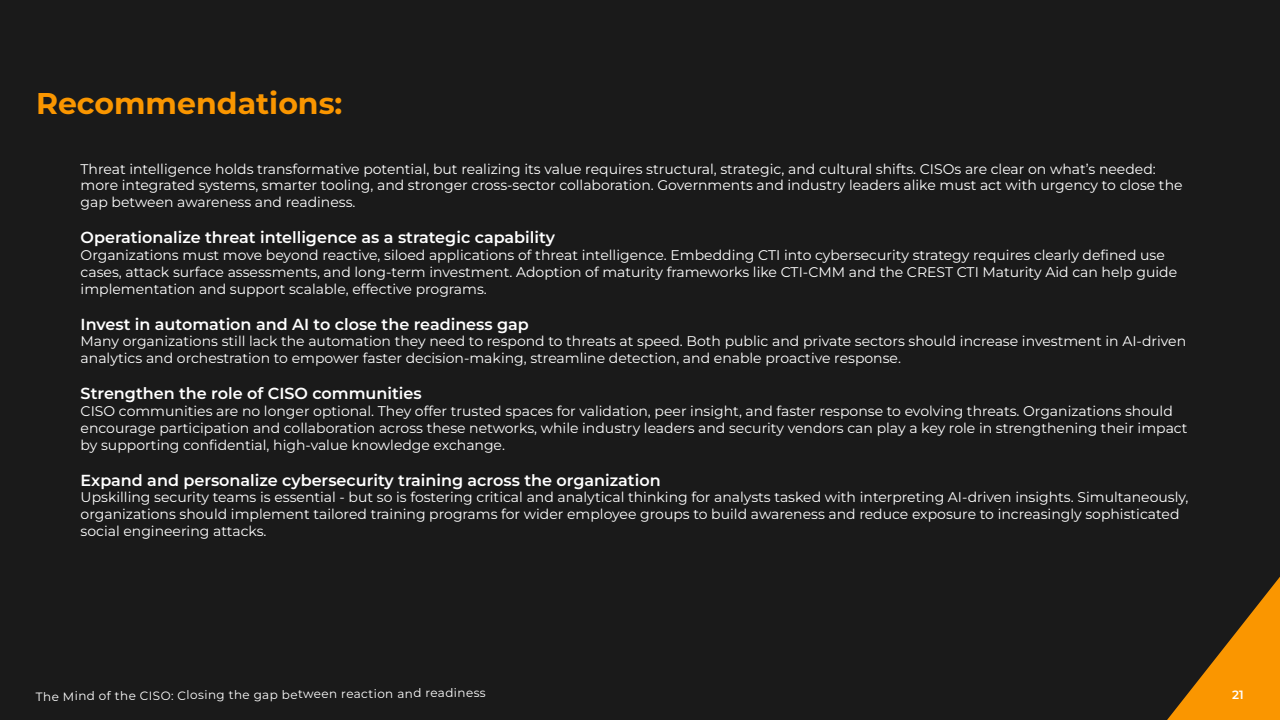
<style>
.page{position:relative;width:1280px;height:720px;background:#1a1a1a}
.page>*{position:absolute;margin:0;border:0;box-sizing:border-box;transform-origin:0 0}
.t1{font:700 30px "Montserrat";color:#fa9600}
.t2{font:600 16px "Montserrat";color:#fff}
.t3{font:14px/16.8px "Montserrat";color:#fff}
.t4{font:12px "Montserrat";letter-spacing:.02em;color:#fff}
.t5{font:600 12px "Montserrat";color:#fff}
</style>
<div class="page">
<svg style="left:1167px;top:577px;width:113px;height:143px"></svg>
<h1 class="t1" style="left:36px;top:84px;width:308px">Recommendations:</h1>
<p class="t3" style="left:81px;top:160px;width:1103px">Threat intelligence holds transformative potential, but realizing its value requires structural, strategic, and cultural shifts. CISOs are clear on what’s needed: more integrated systems, smarter tooling, and stronger cross-sector collaboration. Governments and industry leaders alike must act with urgency to close the gap between awareness and readiness.</p>
<p class="t2" style="left:81px;top:227px;width:476px">Operationalize threat intelligence as a strategic capability</p>
<p class="t3" style="left:81px;top:246px;width:1098px">Organizations must move beyond reactive, siloed applications of threat intelligence. Embedding CTI into cybersecurity strategy requires clearly defined use cases, attack surface assessments, and long-term investment. Adoption of maturity frameworks like CTI-CMM and the CREST CTI Maturity Aid can help guide implementation and support scalable, effective programs.</p>
<p class="t2" style="left:81px;top:313px;width:450px">Invest in automation and AI to close the readiness gap</p>
<p class="t3" style="left:81px;top:333px;width:1107px">Many organizations still lack the automation they need to respond to threats at speed. Both public and private sectors should increase investment in AI-driven analytics and orchestration to empower faster decision-making, streamline detection, and enable proactive response.</p>
<p class="t2" style="left:81px;top:383px;width:343px">Strengthen the role of CISO communities</p>
<p class="t3" style="left:81px;top:402px;width:1108px">CISO communities are no longer optional. They offer trusted spaces for validation, peer insight, and faster response to evolving threats. Organizations should encourage participation and collaboration across these networks, while industry leaders and security vendors can play a key role in strengthening their impact by supporting confidential, high-value knowledge exchange.</p>
<p class="t2" style="left:81px;top:469px;width:582px">Expand and personalize cybersecurity training across the organization</p>
<p class="t3" style="left:81px;top:489px;width:1109px">Upskilling security teams is essential - but so is fostering critical and analytical thinking for analysts tasked with interpreting AI-driven insights. Simultaneously, organizations should implement tailored training programs for wider employee groups to build awareness and reduce exposure to increasingly sophisticated social engineering attacks.</p>
<p class="t4" style="left:36px;top:687px;width:451px">The Mind of the CISO: Closing the gap between reaction and readiness</p>
<p class="t5" style="left:1232px;top:687px;width:13px">21</p>
</div>
